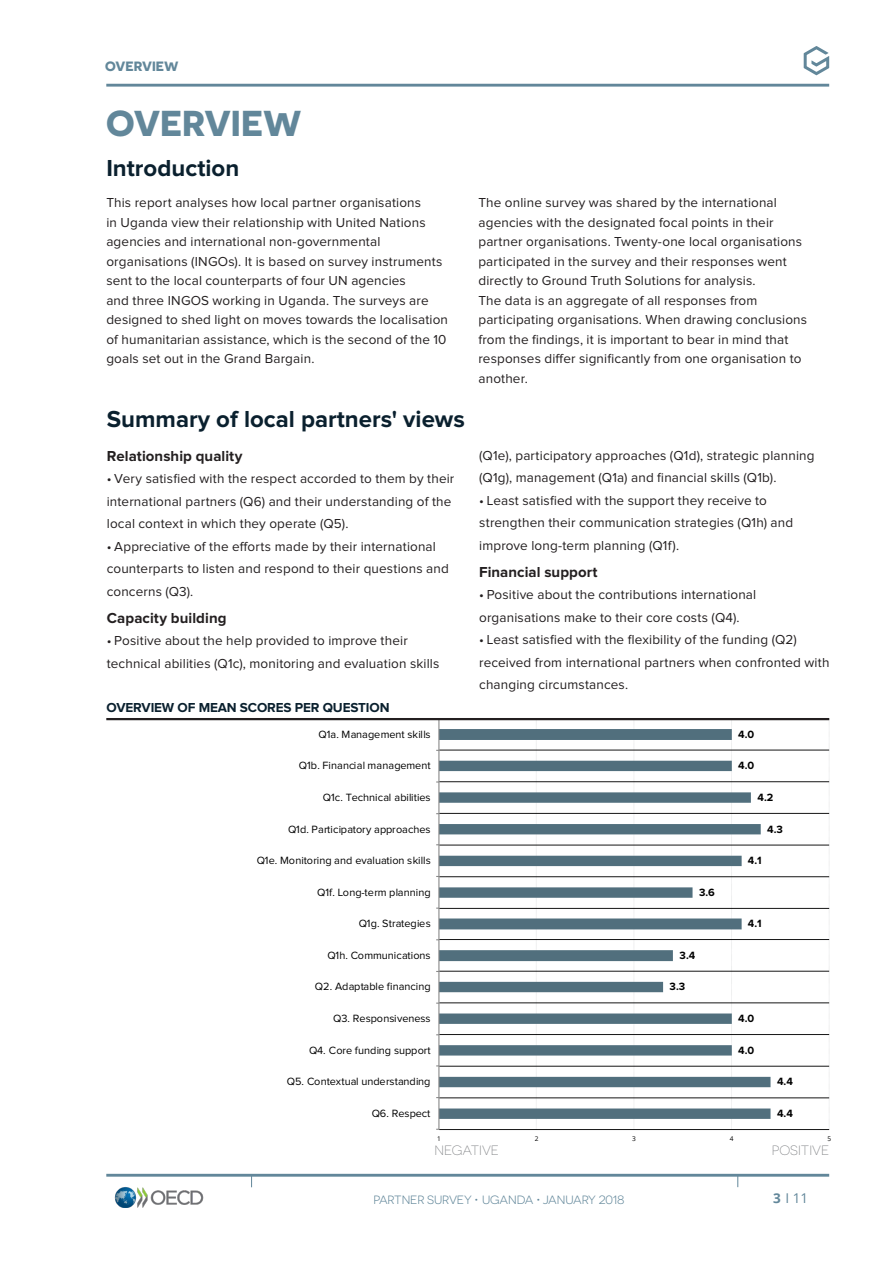
<style>
.page{position:relative;width:893px;height:1263px;background:#fff}
.page>*{position:absolute;margin:0;border:0;box-sizing:border-box;transform-origin:0 0}
.General___Headline_1{font:700 36px "Novecentosanswide";color:#62879a}
.General___Headline_2{font:700 24px "Proxima Nova";color:#0a202e}
.General___Continuous{font:700 15px "Proxima Nova";letter-spacing:.005em;color:#231f20}
.General___Continuous-2{font:13.5px/19.5px "Proxima Nova";letter-spacing:.01em;color:#231f20}
.General___Continuous-3{font:700 13.5px "Proxima Nova";letter-spacing:-.01em;color:#0a202e}
.t1{font:300 13.5px "Novecentosanswide";color:#808285}
.t2{font:700 13.5px "Novecentosanswide";color:#62879a}
.t3{font:13.5px "Open Sans";color:#62879a}
.t4{font:12px "Novecentosanswide";letter-spacing:-.01em;color:#62879a}
.t5{font:10.95px "Proxima Nova";color:#000}
.t6{font:700 10.95px "Proxima Nova";color:#000}
.t7{font:6.6px "Open Sans";color:#000}
.s1{font-weight:700}
</style>
<div class="page">
<svg style="left:536px;top:720px;width:1px;height:409px"></svg>
<svg style="left:731px;top:720px;width:1px;height:409px"></svg>
<svg style="left:829px;top:719px;width:1px;height:406px"></svg>
<hr style="left:439px;top:1129px;width:390px;height:1px;background:#1e1e1e">
<hr style="left:439px;top:1097px;width:390px;height:1px;background:#6c6c6c">
<hr style="left:439px;top:1066px;width:390px;height:1px;background:#595959">
<hr style="left:439px;top:1034px;width:390px;height:1px;background:#1d1d1d">
<hr style="left:439px;top:1002px;width:390px;height:1px;background:#6b6b6b">
<hr style="left:439px;top:971px;width:390px;height:1px;background:#5a5a5a">
<hr style="left:439px;top:939px;width:390px;height:1px;background:#1c1c1c">
<hr style="left:439px;top:908px;width:390px;height:1px;background:#292929">
<hr style="left:439px;top:876px;width:390px;height:1px;background:#4d4d4d">
<hr style="left:439px;top:845px;width:390px;height:1px;background:#787878">
<hr style="left:439px;top:813px;width:390px;height:1px;background:#2a2a2a">
<hr style="left:439px;top:781px;width:390px;height:1px;background:#4c4c4c">
<hr style="left:439px;top:750px;width:390px;height:1px;background:#797979">
<svg style="left:439px;top:729px;width:331px;height:390px"></svg>
<hr style="left:438px;top:719px;width:1px;height:410px;background:#868686">
<hr style="left:106px;top:718px;width:723px;height:2px;background:#231f20">
<hr style="left:106px;top:1174px;width:723px;height:3px;background:#62879a">
<svg style="left:804px;top:46px;width:25px;height:29px"></svg>
<img style="left:115px;top:1187px;width:88px;height:20px">
<hr style="left:106px;top:84px;width:723px;height:3px;background:#62879a">
<p class="t2" style="left:105px;top:58px;width:75px">OVERVIEW</p>
<p class="General___Headline_1" style="left:106px;top:101px;width:197px">OVERVIEW</p>
<p class="General___Headline_2" style="left:106px;top:157px;width:134px">Introduction</p>
<p class="General___Continuous-2" style="left:106px;top:194px;width:343px">This report analyses how local partner organisations<br>in Uganda view their relationship with United Nations agencies and international non-governmental organisations (INGOs). It is based on survey instruments sent to the local counterparts of four UN agencies<br>and three INGOS working in Uganda. The surveys are designed to shed light on moves towards the localisation of humanitarian assistance, which is the second of the 10 goals set out in the Grand Bargain.</p>
<p class="General___Continuous-2" style="left:478px;top:194px;width:325px">The online survey was shared by the international agencies with the designated focal points in their partner organisations. Twenty-one local organisations participated in the survey and their responses went directly to Ground Truth Solutions for analysis.</p>
<p class="General___Continuous-2" style="left:478px;top:291px;width:330px">The data is an aggregate of all responses from participating organisations. When drawing conclusions from the findings, it is important to bear in mind that responses differ significantly from one organisation to another.</p>
<p class="General___Headline_2" style="left:107px;top:408px;width:360px">Summary of local partners' views</p>
<p class="General___Continuous" style="left:107px;top:449px;width:137px">Relationship quality</p>
<p class="General___Continuous-2" style="left:107px;top:468px;width:349px;line-height:22.5px">• Very satisfied with the respect accorded to them by their international partners (Q6) and their understanding of the local context in which they operate (Q5).</p>
<p class="General___Continuous-2" style="left:107px;top:536px;width:343px;line-height:22.5px">• Appreciative of the efforts made by their international counterparts to listen and respond to their questions and concerns (Q3).</p>
<p class="General___Continuous" style="left:107px;top:611px;width:121px">Capacity building</p>
<p class="General___Continuous-2" style="left:107px;top:630px;width:334px;line-height:22.5px">• Positive about the help provided to improve their technical abilities (Q1c), monitoring and evaluation skills</p>
<p class="General___Continuous-2" style="left:479px;top:444px;width:337px;line-height:22.5px">(Q1e), participatory approaches (Q1d), strategic planning (Q1g), management (Q1a) and financial skills (Q1b).</p>
<p class="General___Continuous-2" style="left:479px;top:489px;width:316px;line-height:22.5px">• Least satisfied with the support they receive to strengthen their communication strategies (Q1h) and improve long-term planning (Q1f).</p>
<p class="General___Continuous" style="left:479px;top:565px;width:120px">Financial support</p>
<p class="General___Continuous-2" style="left:479px;top:584px;width:279px;line-height:22.5px">• Positive about the contributions international organisations make to their core costs (Q4).</p>
<p class="General___Continuous-2" style="left:479px;top:629px;width:352px;line-height:22.5px">• Least satisfied with the flexibility of the funding (Q2) received from international partners when confronted with changing circumstances.</p>
<p class="General___Continuous-3" style="left:106px;top:702px;width:285px">OVERVIEW OF MEAN SCORES PER QUESTION</p>
<p class="t5" style="left:319px;top:729px;width:113px">Q1a. Management skills</p>
<p class="t6" style="left:738px;top:729px;width:18px">4.0</p>
<p class="t5" style="left:299px;top:761px;width:133px">Q1b. Financial management</p>
<p class="t6" style="left:738px;top:761px;width:18px">4.0</p>
<p class="t5" style="left:323px;top:792px;width:109px">Q1c. Technical abilities</p>
<p class="t6" style="left:757px;top:792px;width:17px">4.2</p>
<p class="t5" style="left:288px;top:824px;width:144px">Q1d. Participatory approaches</p>
<p class="t6" style="left:767px;top:824px;width:17px">4.3</p>
<p class="t5" style="left:257px;top:855px;width:176px">Q1e. Monitoring and evaluation skills</p>
<p class="t6" style="left:748px;top:855px;width:15px">4.1</p>
<p class="t5" style="left:317px;top:887px;width:115px">Q1f. Long-term planning</p>
<p class="t6" style="left:699px;top:887px;width:17px">3.6</p>
<p class="t5" style="left:359px;top:919px;width:74px">Q1g. Strategies</p>
<p class="t6" style="left:748px;top:919px;width:15px">4.1</p>
<p class="t5" style="left:327px;top:950px;width:105px">Q1h. Communications</p>
<p class="t6" style="left:679px;top:950px;width:17px">3.4</p>
<p class="t5" style="left:315px;top:982px;width:117px">Q2. Adaptable financing</p>
<p class="t6" style="left:670px;top:982px;width:17px">3.3</p>
<p class="t5" style="left:333px;top:1013px;width:99px">Q3. Responsiveness</p>
<p class="t6" style="left:738px;top:1013px;width:18px">4.0</p>
<p class="t5" style="left:309px;top:1045px;width:123px">Q4. Core funding support</p>
<p class="t6" style="left:738px;top:1045px;width:18px">4.0</p>
<p class="t5" style="left:287px;top:1076px;width:145px">Q5. Contextual understanding</p>
<p class="t6" style="left:777px;top:1076px;width:17px">4.4</p>
<p class="t5" style="left:372px;top:1108px;width:60px">Q6. Respect</p>
<p class="t6" style="left:777px;top:1108px;width:17px">4.4</p>
<p class="t7" style="left:437px;top:1134px;width:5px">1</p>
<p class="t7" style="left:535px;top:1134px;width:5px">2</p>
<p class="t7" style="left:632px;top:1134px;width:5px">3</p>
<p class="t7" style="left:730px;top:1134px;width:5px">4</p>
<p class="t7" style="left:827px;top:1134px;width:5px">5</p>
<p class="t1" style="left:434px;top:1142px;width:66px">NEGATIVE</p>
<p class="t1" style="left:772px;top:1143px;width:59px">POSITIVE</p>
<p class="t4" style="left:373px;top:1192px;width:253px">PARTNER SURVEY • UGANDA • JANUARY 2018</p>
<p class="t3" style="left:773px;top:1189px;width:37px"><span class="s1">3</span> I 11</p>
</div>
